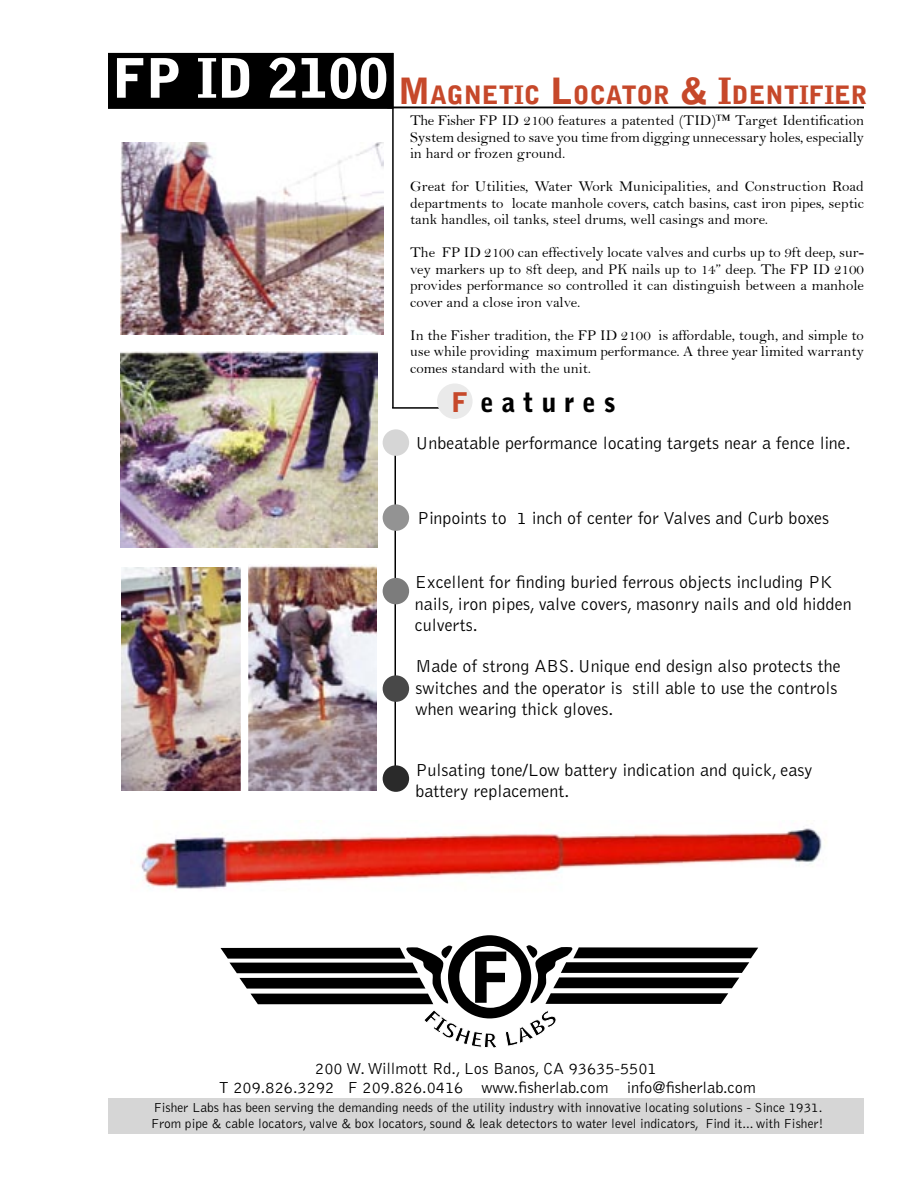
<style>
.page{position:relative;width:918px;height:1188px;background:#fff}
.page>*{position:absolute;margin:0;border:0;box-sizing:border-box;transform-origin:0 0}
.t1{font:900 54px "Bell Gothic";color:#fff}
.t2{font:900 27px "Bell Gothic";letter-spacing:.29em;color:#000}
.t3{font:900 25.2px "Bell Gothic";color:#c6482a}
.bell{font:300 18px/21.6px "Bell Gothic";color:#000}
.t4{font:300 16.5px "Bell Gothic";color:#000}
.t5{font:15px/16.5px "Bell";color:#000;text-align:justify}
.bell-2{font:300 13.5px "Bell Gothic";color:#000}
.s1{font-size:36px}
.s2{color:#c6482a}
</style>
<div class="page">
<img style="left:141px;top:828px;width:685px;height:61px">
<div style="left:108px;top:1099px;width:756px;height:35px;background:#d6d6d6"></div>
<svg style="left:220px;top:935px;width:538px;height:113px"></svg>
<hr style="left:392px;top:407px;width:66px;height:2px;background:#000">
<div style="left:437px;top:383px;width:36px;height:36px;background:#eaeaea;border-radius:50%"></div>
<div style="left:109px;top:54px;width:283px;height:54px;background:#000"></div>
<div style="left:108px;top:53px;width:285px;height:56px;border:2px solid #000"></div>
<hr style="left:392px;top:53px;width:2px;height:355px;background:#000">
<hr style="left:387px;top:107px;width:477px;height:1px;background:#000">
<hr style="left:394px;top:442px;width:2px;height:345px;background:#000">
<div style="left:383px;top:429px;width:26px;height:27px;background:#d6d6d6;border-radius:50%"></div>
<div style="left:383px;top:504px;width:26px;height:27px;background:#939393;border-radius:50%"></div>
<div style="left:383px;top:578px;width:26px;height:26px;background:#7c7c7c;border-radius:50%"></div>
<div style="left:383px;top:675px;width:26px;height:27px;background:#484848;border-radius:50%"></div>
<div style="left:383px;top:765px;width:26px;height:27px;background:#2a2a2a;border-radius:50%"></div>
<img style="left:120px;top:143px;width:264px;height:191px">
<img style="left:120px;top:351px;width:258px;height:196px">
<img style="left:122px;top:567px;width:119px;height:223px">
<img style="left:248px;top:565px;width:129px;height:225px">
<p class="t1" style="left:113px;top:47px;width:277px">FP ID 2100</p>
<p class="t3" style="left:398px;top:80px;width:471px"><span class="s1">M</span>AGNETIC <span class="s1">L</span>OCATOR <span class="s1">&amp; I</span>DENTIFIER</p>
<p class="t5" style="left:410px;top:112px;width:455px">The Fisher FP ID 2100 features a patented (TID)™ Target Identification System designed to save you time from digging unnecessary holes, especially in hard or frozen ground.</p>
<p class="t5" style="left:410px;top:178px;width:455px">Great for Utilities, Water Work Municipalities, and Construction Road departments to locate manhole covers, catch basins, cast iron pipes, septic tank handles, oil tanks, steel drums, well casings and more.</p>
<p class="t5" style="left:410px;top:244px;width:455px">The FP ID 2100 can effectively locate valves and curbs up to 9ft deep, sur&shy;vey markers up to 8ft deep, and PK nails up to 14” deep. The FP ID 2100 provides performance so controlled it can distinguish between a manhole cover and a close iron valve.</p>
<p class="t5" style="left:410px;top:327px;width:455px">In the Fisher tradition, the FP ID 2100 is affordable, tough, and simple to use while providing maximum performance. A three year limited warranty comes standard with the unit.</p>
<p class="t2" style="left:451px;top:386px;width:166px"><span class="s2">F</span> eatures</p>
<p class="bell" style="left:416px;top:432px;width:437px">Unbeatable performance locating targets near a fence line.</p>
<p class="bell" style="left:417px;top:507px;width:414px">Pinpoints to 1 inch of center for Valves and Curb boxes</p>
<p class="bell" style="left:415px;top:572px;width:438px">Excellent for finding buried ferrous objects including PK nails, iron pipes, valve covers, masonry nails and old hidden culverts.</p>
<p class="bell" style="left:416px;top:656px;width:427px">Made of strong ABS. Unique end design also protects the switches and the operator is still able to use the controls when wearing thick gloves.</p>
<p class="bell" style="left:416px;top:759px;width:399px">Pulsating tone/Low battery indication and quick, easy</p>
<p class="bell" style="left:416px;top:781px;width:155px">battery replacement.</p>
<p class="t4" style="left:315px;top:1060px;width:343px">200 W. Willmott Rd., Los Banos, CA 93635-5501</p>
<p class="t4" style="left:219px;top:1078px;width:539px">T 209.826.3292 F 209.826.0416 www.fisherlab.com info@fisherlab.com</p>
<p class="bell-2" style="left:154px;top:1100px;width:670px">Fisher Labs has been serving the demanding needs of the utility industry with innovative locating solutions - Since 1931.</p>
<p class="bell-2" style="left:151px;top:1116px;width:674px">From pipe &amp; cable locators, valve &amp; box locators, sound &amp; leak detectors to water level indicators, Find it... with Fisher!</p>
</div>
